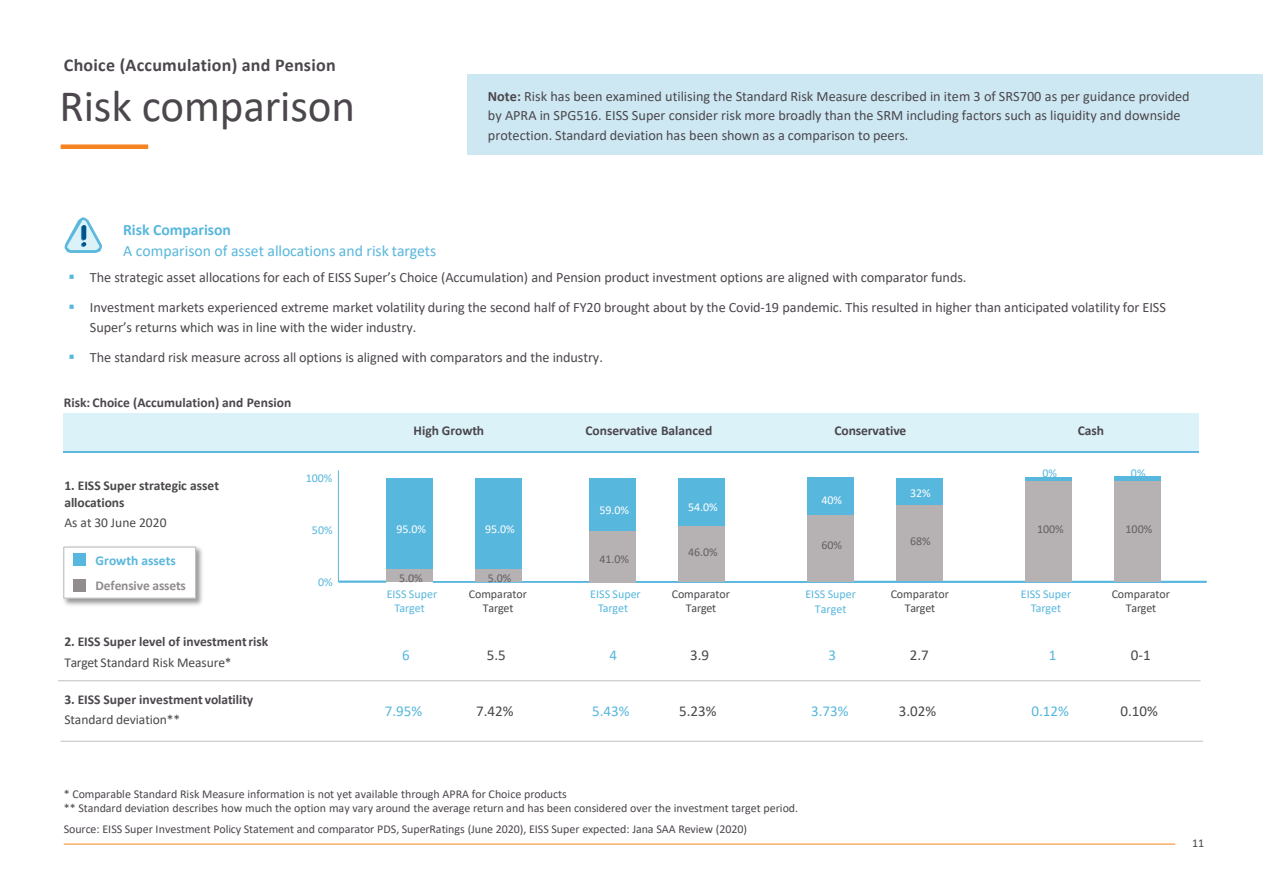
<style>
.page{position:relative;width:1263px;height:894px;background:#fff}
.page>*{position:absolute;margin:0;border:0;box-sizing:border-box;transform-origin:0 0}
.t1{font:45px "Calibri";letter-spacing:-.005em;color:#4b474c}
.t2{font:700 18px "Calibri";letter-spacing:.015em;color:#4b474c}
.t3{font:15.75px "Calibri";color:#58b7dd}
.t4{font:700 15.75px "Calibri";letter-spacing:-.005em;color:#58b7dd}
.t5{font:15px "Calibri";color:#4b474c}
.t6{font:15px "Calibri";color:#58b7dd}
.t7{font:14.25px/20.5px "Calibri";letter-spacing:-.005em;color:#4c464d}
.t8{font:14.25px/19.5px "Calibri";color:#4b474c}
.t9{font:700 13.5px/16.2px "Calibri";letter-spacing:-.005em;color:#4b474c}
.t10{font:13.5px "Calibri";letter-spacing:-.005em;color:#4b474c}
.t11{font:700 13.5px "Calibri";color:#4c464d}
.t12{font:700 13.5px "Calibri";letter-spacing:-.01em;color:#928c8f}
.t13{font:700 13.5px "Calibri";color:#58b7dd}
.t14{font:12px/14.4px "Calibri";letter-spacing:-.005em;color:#4c464d}
.t15{font:12px "Calibri";color:#58b7dd}
.t16{font:12px/14.4px "Calibri";letter-spacing:-.01em;color:#4b474c;text-align:center}
.t17{font:12px "Calibri";letter-spacing:-.005em;color:#655f63}
.t18{font:12px "Calibri";letter-spacing:-.005em;color:#fff}
.s1{font-weight:700}
.s2{color:#58b7dd}
</style>
<div class="page">
<hr style="left:64px;top:843px;width:1111px;height:1px;background:#f5841f">
<div style="left:61px;top:144px;width:87px;height:5px;background:#f5841f"></div>
<div style="left:468px;top:75px;width:795px;height:80px;background:#cde8f3"></div>
<div style="left:64px;top:413px;width:1135px;height:39px;background:#dcf2f9"></div>
<hr style="left:64px;top:451px;width:1135px;height:1px;background:#5eb7df">
<hr style="left:338px;top:580px;width:48px;height:2px;background:#58b7de">
<hr style="left:338px;top:470px;width:1px;height:112px;background:#58b7de">
<div style="left:386px;top:478px;width:47px;height:91px;background:#58b7dd"></div>
<hr style="left:433px;top:581px;width:773px;height:1px;background:#58b7de">
<div style="left:386px;top:569px;width:47px;height:13px;background:#b6b2b4"></div>
<div style="left:475px;top:477px;width:47px;height:92px;background:#58b7dd"></div>
<div style="left:475px;top:569px;width:47px;height:12px;background:#b6b2b4"></div>
<div style="left:589px;top:478px;width:47px;height:53px;background:#58b7dd"></div>
<div style="left:589px;top:531px;width:47px;height:51px;background:#b6b2b4"></div>
<div style="left:678px;top:478px;width:46px;height:48px;background:#58b7dd"></div>
<div style="left:678px;top:526px;width:46px;height:55px;background:#b6b2b4"></div>
<div style="left:807px;top:477px;width:47px;height:38px;background:#58b7dd"></div>
<div style="left:807px;top:515px;width:47px;height:66px;background:#b6b2b4"></div>
<div style="left:896px;top:477px;width:47px;height:28px;background:#58b7dd"></div>
<div style="left:896px;top:505px;width:47px;height:76px;background:#b6b2b4"></div>
<hr style="left:1025px;top:477px;width:47px;height:3px;background:#58b7dd">
<div style="left:1025px;top:481px;width:47px;height:100px;background:#b6b2b4"></div>
<div style="left:1114px;top:476px;width:47px;height:5px;background:#58b7dd"></div>
<div style="left:1114px;top:481px;width:47px;height:100px;background:#b6b2b4"></div>
<svg style="left:64px;top:217px;width:38px;height:36px"></svg>
<hr style="left:58px;top:680px;width:1143px;height:1px;background:#bfbfbf">
<hr style="left:61px;top:740px;width:1142px;height:1px;background:#bfbfbf">
<img style="left:63px;top:598px;width:22px;height:8px">
<img style="left:85px;top:547px;width:117px;height:59px">
<div style="left:63px;top:546px;width:133px;height:52px;background:#fff;border:1px solid #bfbfbf"></div>
<div style="left:73px;top:579px;width:12px;height:12px;background:#928c8f"></div>
<div style="left:73px;top:552px;width:12px;height:13px;background:#58b7de"></div>
<p class="t2" style="left:64px;top:52px;width:273px">Choice (Accumulation) and Pension</p>
<h2 class="t1" style="left:60px;top:75px;width:297px">Risk comparison</h2>
<p class="t4" style="left:123px;top:219px;width:109px">Risk Comparison</p>
<p class="t3" style="left:123px;top:239px;width:315px">A comparison of asset allocations and risk targets</p>
<p class="t8" style="left:488px;top:86px;width:703px"><span class="s1">Note:</span> Risk has been examined utilising the Standard Risk Measure described in item 3 of SRS700 as per guidance provided by APRA in SPG516. EISS Super consider risk more broadly than the SRM including factors such as liquidity and downside protection. Standard deviation has been shown as a comparison to peers.</p>
<p class="t7" style="left:69px;top:266px;width:899px"><span class="s2">▪</span> The strategic asset allocations for each of EISS Super’s Choice (Accumulation) and Pension product investment options are aligned with comparator funds.</p>
<p class="t7" style="left:90px;top:296px;width:1077px;text-indent:-21px"><span class="s2">▪</span> Investment markets experienced extreme market volatility during the second half of FY20 brought about by the Covid-19 pandemic. This resulted in higher than anticipated volatility for EISS<br>Super’s returns which was in line with the wider industry.</p>
<p class="t7" style="left:69px;top:346px;width:536px"><span class="s2">▪</span> The standard risk measure across all options is aligned with comparators and the industry.</p>
<p class="t11" style="left:64px;top:393px;width:229px">Risk: Choice (Accumulation) and Pension</p>
<p class="t9" style="left:414px;top:422px;width:72px">High Growth</p>
<p class="t9" style="left:586px;top:422px;width:128px">Conservative Balanced</p>
<p class="t9" style="left:834px;top:422px;width:73px">Conservative</p>
<p class="t9" style="left:1078px;top:422px;width:28px">Cash</p>
<p class="t9" style="left:64px;top:477px;width:156px">1. EISS Super strategic asset allocations</p>
<p class="t10" style="left:64px;top:513px;width:104px">As at 30 June 2020</p>
<p class="t13" style="left:96px;top:551px;width:82px">Growth assets</p>
<p class="t12" style="left:96px;top:576px;width:92px">Defensive assets</p>
<p class="t9" style="left:64px;top:633px;width:205px">2. EISS Super level of investmentrisk</p>
<p class="t10" style="left:64px;top:652px;width:169px">Target Standard Risk Measure*</p>
<p class="t9" style="left:64px;top:690px;width:190px">3. EISS Super investment volatility</p>
<p class="t10" style="left:64px;top:710px;width:117px">Standard deviation**</p>
<p class="t15" style="left:306px;top:469px;width:28px">100%</p>
<p class="t15" style="left:312px;top:521px;width:22px">50%</p>
<p class="t15" style="left:318px;top:573px;width:16px">0%</p>
<p class="t18" style="left:396px;top:520px;width:31px">95.0%</p>
<p class="t18" style="left:485px;top:520px;width:31px">95.0%</p>
<p class="t17" style="left:399px;top:569px;width:25px">5.0%</p>
<p class="t17" style="left:488px;top:569px;width:25px">5.0%</p>
<p class="t18" style="left:599px;top:501px;width:31px">59.0%</p>
<p class="t18" style="left:688px;top:498px;width:31px">54.0%</p>
<p class="t17" style="left:599px;top:550px;width:31px">41.0%</p>
<p class="t17" style="left:688px;top:543px;width:31px">46.0%</p>
<p class="t18" style="left:821px;top:492px;width:22px">40%</p>
<p class="t17" style="left:821px;top:537px;width:22px">60%</p>
<p class="t15" style="left:387px;top:585px;width:52px">EISS Super</p>
<p class="t15" style="left:395px;top:599px;width:32px">Target</p>
<p class="t16" style="left:469px;top:586px;width:60px">Comparator<br>Target</p>
<p class="t15" style="left:590px;top:585px;width:52px">EISS Super</p>
<p class="t15" style="left:598px;top:599px;width:32px">Target</p>
<p class="t16" style="left:672px;top:586px;width:60px">Comparator<br>Target</p>
<p class="t15" style="left:805px;top:585px;width:52px">EISS Super</p>
<p class="t15" style="left:815px;top:601px;width:33px">Target</p>
<p class="t18" style="left:910px;top:484px;width:22px">32%</p>
<p class="t17" style="left:910px;top:532px;width:22px">68%</p>
<p class="t15" style="left:1042px;top:464px;width:16px">0%</p>
<p class="t15" style="left:1131px;top:464px;width:16px">0%</p>
<p class="t17" style="left:1037px;top:520px;width:28px">100%</p>
<p class="t17" style="left:1126px;top:520px;width:28px">100%</p>
<p class="t16" style="left:891px;top:586px;width:60px">Comparator<br>Target</p>
<p class="t15" style="left:1021px;top:585px;width:52px">EISS Super</p>
<p class="t15" style="left:1031px;top:599px;width:32px">Target</p>
<p class="t16" style="left:1112px;top:586px;width:60px">Comparator<br>Target</p>
<p class="t6" style="left:402px;top:644px;width:9px">6</p>
<p class="t5" style="left:487px;top:644px;width:21px">5.5</p>
<p class="t6" style="left:609px;top:644px;width:9px">4</p>
<p class="t5" style="left:690px;top:644px;width:21px">3.9</p>
<p class="t6" style="left:828px;top:644px;width:9px">3</p>
<p class="t5" style="left:910px;top:644px;width:21px">2.7</p>
<p class="t6" style="left:1049px;top:644px;width:9px">1</p>
<p class="t5" style="left:1131px;top:644px;width:21px">0-1</p>
<p class="t6" style="left:385px;top:700px;width:39px">7.95%</p>
<p class="t5" style="left:476px;top:700px;width:39px">7.42%</p>
<p class="t6" style="left:592px;top:700px;width:39px">5.43%</p>
<p class="t5" style="left:679px;top:700px;width:39px">5.23%</p>
<p class="t6" style="left:811px;top:700px;width:39px">3.73%</p>
<p class="t5" style="left:899px;top:700px;width:39px">3.02%</p>
<p class="t6" style="left:1032px;top:700px;width:39px">0.12%</p>
<p class="t5" style="left:1120px;top:700px;width:39px">0.10%</p>
<p class="t14" style="left:64px;top:786px;width:736px">* Comparable Standard Risk Measure information is not yet available through APRA for Choice products<br>** Standard deviation describes how much the option may vary around the average return and has been considered over the investment target period.</p>
<p class="t14" style="left:64px;top:821px;width:685px">Source: EISS Super Investment Policy Statement and comparator PDS, SuperRatings (June 2020), EISS Super expected: Jana SAA Review (2020)</p>
<p class="t16" style="left:1192px;top:835px;width:14px">11</p>
</div>
